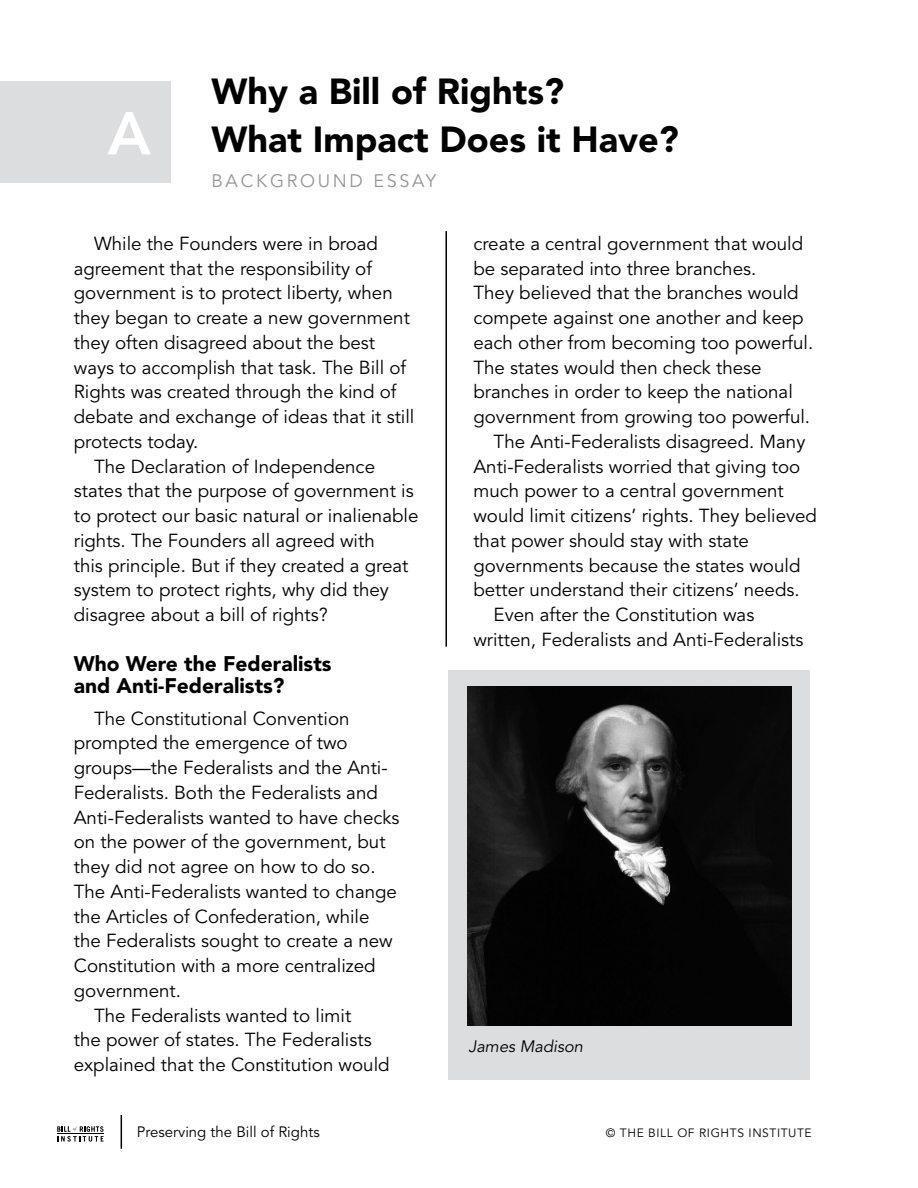
<style>
.page{position:relative;width:918px;height:1188px;background:#fff}
.page>*{position:absolute;margin:0;border:0;box-sizing:border-box;transform-origin:0 0}
.t1{font:800 60px "Avenir LT Std";color:#fff}
.t2{font:900 36px/48px "Avenir LT Std";color:#000}
.t3{font:900 21px/22.5px "Avenir LT Std";color:#000}
.t4{font:18.75px "Avenir";color:#000}
.t5{font:18px "Avenir";letter-spacing:.15em;color:#939598}
.t6{font:italic 16.5px "Avenir LT Std";color:#000}
.t7{font:15px "Avenir";color:#000}
.t8{font:12px "Avenir";letter-spacing:.05em;color:#000}
</style>
<div class="page">
<div style="left:0;top:81px;width:171px;height:102px;background:#dcddde"></div>
<hr style="left:446px;top:231px;width:1px;height:416px;background:#000">
<div style="left:448px;top:671px;width:362px;height:409px;background:#dcddde"></div>
<img style="left:467px;top:687px;width:324px;height:339px">
<hr style="left:121px;top:1115px;width:1px;height:34px;background:#000">
<svg style="left:57px;top:1126px;width:47px;height:16px"></svg>
<p class="t1" style="left:107px;top:98px;width:45px">A</p>
<p class="t2" style="left:212px;top:67px;width:469px">Why a Bill of Rights?<br>What Impact Does it Have?</p>
<p class="t5" style="left:212px;top:170px;width:226px">BACKGROUND ESSAY</p>
<p class="t4" style="left:94px;top:232px;width:286px">While the Founders were in broad</p>
<p class="t4" style="left:74px;top:257px;width:300px">agreement that the responsibility of</p>
<p class="t4" style="left:74px;top:282px;width:321px">government is to protect liberty, when</p>
<p class="t4" style="left:74px;top:306px;width:338px">they began to create a new government</p>
<p class="t4" style="left:74px;top:331px;width:303px">they often disagreed about the best</p>
<p class="t4" style="left:74px;top:356px;width:334px">ways to accomplish that task. The Bill of</p>
<p class="t4" style="left:74px;top:381px;width:324px">Rights was created through the kind of</p>
<p class="t4" style="left:74px;top:405px;width:342px">debate and exchange of ideas that it still</p>
<p class="t4" style="left:74px;top:430px;width:126px">protects today.</p>
<p class="t4" style="left:94px;top:455px;width:283px">The Declaration of Independence</p>
<p class="t4" style="left:74px;top:480px;width:341px">states that the purpose of government is</p>
<p class="t4" style="left:74px;top:504px;width:346px">to protect our basic natural or inalienable</p>
<p class="t4" style="left:74px;top:529px;width:302px">rights. The Founders all agreed with</p>
<p class="t4" style="left:74px;top:554px;width:336px">this principle. But if they created a great</p>
<p class="t4" style="left:74px;top:579px;width:317px">system to protect rights, why did they</p>
<p class="t4" style="left:74px;top:603px;width:256px">disagree about a bill of rights?</p>
<p class="t3" style="left:74px;top:652px;width:259px">Who Were the Federalists and Anti-Federalists?</p>
<p class="t4" style="left:94px;top:707px;width:257px">The Constitutional Convention</p>
<p class="t4" style="left:74px;top:732px;width:275px">prompted the emergence of two</p>
<p class="t4" style="left:74px;top:756px;width:315px">groups—the Federalists and the Anti-</p>
<p class="t4" style="left:74px;top:781px;width:306px">Federalists. Both the Federalists and</p>
<p class="t4" style="left:74px;top:806px;width:327px">Anti-Federalists wanted to have checks</p>
<p class="t4" style="left:74px;top:831px;width:313px">on the power of the government, but</p>
<p class="t4" style="left:74px;top:855px;width:303px">they did not agree on how to do so.</p>
<p class="t4" style="left:74px;top:880px;width:325px">The Anti-Federalists wanted to change</p>
<p class="t4" style="left:74px;top:905px;width:297px">the Articles of Confederation, while</p>
<p class="t4" style="left:74px;top:930px;width:321px">the Federalists sought to create a new</p>
<p class="t4" style="left:74px;top:954px;width:303px">Constitution with a more centralized</p>
<p class="t4" style="left:74px;top:979px;width:109px">government.</p>
<p class="t4" style="left:94px;top:1004px;width:259px">The Federalists wanted to limit</p>
<p class="t4" style="left:74px;top:1029px;width:299px">the power of states. The Federalists</p>
<p class="t4" style="left:74px;top:1053px;width:317px">explained that the Constitution would</p>
<p class="t4" style="left:473px;top:232px;width:331px">create a central government that would</p>
<p class="t4" style="left:473px;top:257px;width:284px">be separated into three branches.</p>
<p class="t4" style="left:473px;top:282px;width:327px">They believed that the branches would</p>
<p class="t4" style="left:473px;top:306px;width:332px">compete against one another and keep</p>
<p class="t4" style="left:473px;top:331px;width:341px">each other from becoming too powerful.</p>
<p class="t4" style="left:473px;top:356px;width:290px">The states would then check these</p>
<p class="t4" style="left:473px;top:381px;width:321px">branches in order to keep the national</p>
<p class="t4" style="left:473px;top:405px;width:338px">government from growing too powerful.</p>
<p class="t4" style="left:494px;top:430px;width:313px">The Anti-Federalists disagreed. Many</p>
<p class="t4" style="left:473px;top:455px;width:328px">Anti-Federalists worried that giving too</p>
<p class="t4" style="left:473px;top:480px;width:312px">much power to a central government</p>
<p class="t4" style="left:473px;top:504px;width:345px">would limit citizens’ rights. They believed</p>
<p class="t4" style="left:473px;top:529px;width:277px">that power should stay with state</p>
<p class="t4" style="left:473px;top:554px;width:329px">governments because the states would</p>
<p class="t4" style="left:473px;top:579px;width:328px">better understand their citizens’ needs.</p>
<p class="t4" style="left:494px;top:603px;width:262px">Even after the Constitution was</p>
<p class="t4" style="left:473px;top:628px;width:332px">written, Federalists and Anti-Federalists</p>
<p class="t6" style="left:468px;top:1037px;width:116px">James Madison</p>
<p class="t7" style="left:137px;top:1123px;width:184px">Preserving the Bill of Rights</p>
<p class="t8" style="left:606px;top:1126px;width:207px">© THE BILL OF RIGHTS INSTITUTE</p>
</div>
